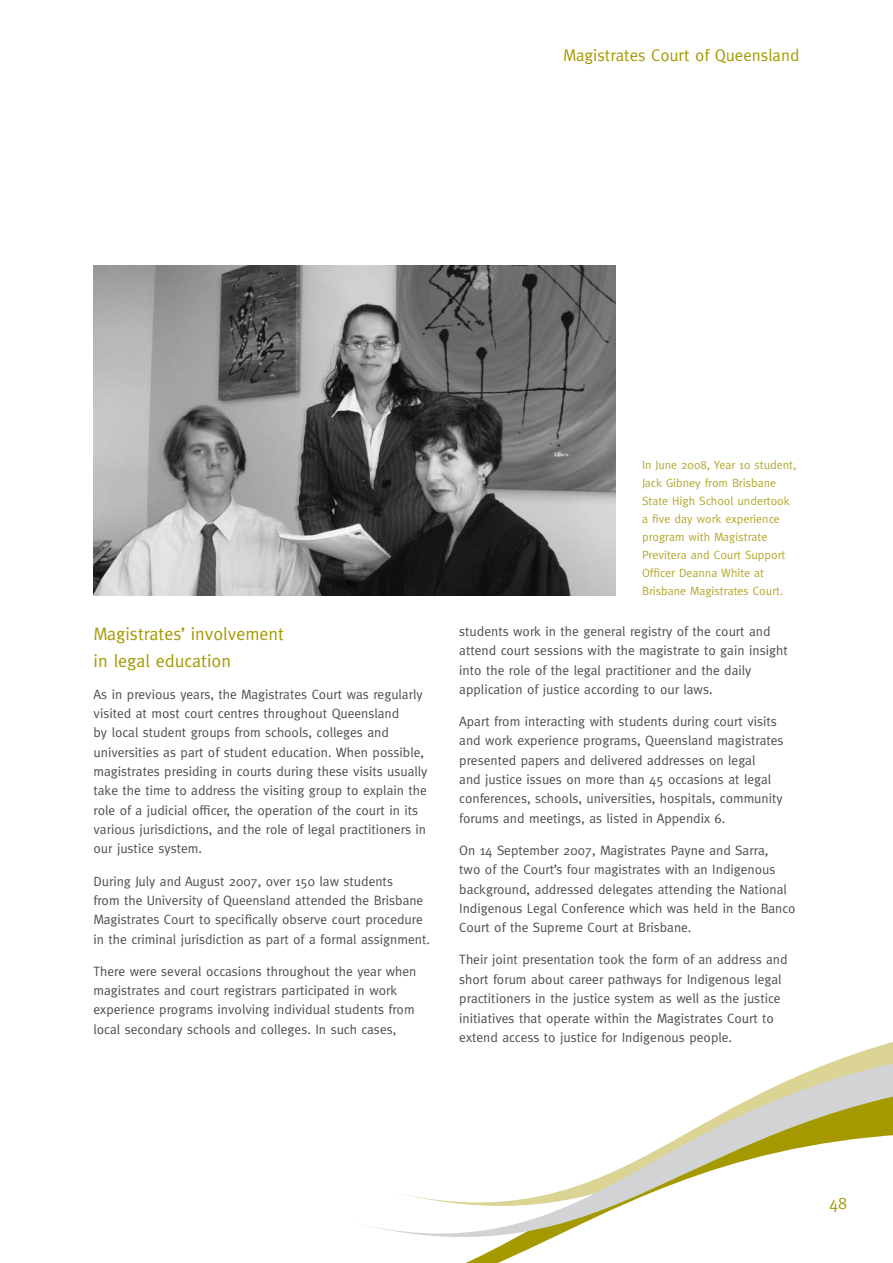
<style>
.page{position:relative;width:893px;height:1263px;background:#fff}
.page>*{position:absolute;margin:0;border:0;box-sizing:border-box;transform-origin:0 0}
.t1{font:18px/27px "Meta";color:#a49a00}
.t2{font:16.8px "Meta";color:#a49a00}
.t3{font:13.5px/19.4px "Meta";color:#4d4d4f}
.t4{font:12px/18px "Meta";color:#b3a82d}
</style>
<div class="page">
<svg style="left:370px;top:1042px;width:523px;height:221px"></svg>
<img style="left:94px;top:266px;width:522px;height:329px">
<p class="t2" style="left:563px;top:45px;width:238px">Magistrates Court of Queensland</p>
<h1 class="t1" style="left:94px;top:619px;width:192px">Magistrates’ involvement in legal education</h1>
<p class="t3" style="left:94px;top:684px;width:335px">As in previous years, the Magistrates Court was regularly visited at most court centres throughout Queensland<br>by local student groups from schools, colleges and universities as part of student education. When possible, magistrates presiding in courts during these visits usually take the time to address the visiting group to explain the role of a judicial officer, the operation of the court in its various jurisdictions, and the role of legal practitioners in our justice system.</p>
<p class="t3" style="left:94px;top:871px;width:338px">During July and August 2007, over 150 law students<br>from the University of Queensland attended the Brisbane Magistrates Court to specifically observe court procedure in the criminal jurisdiction as part of a formal assignment.</p>
<p class="t3" style="left:94px;top:961px;width:324px">There were several occasions throughout the year when magistrates and court registrars participated in work experience programs involving individual students from local secondary schools and colleges. In such cases,</p>
<p class="t4" style="left:642px;top:456px;width:156px">In June 2008, Year 10 student,<br>Jack Gibney from Brisbane<br>State High School undertook a five day work experience program with Magistrate<br>Previtera and Court Support<br>Officer Deanna White at<br>Brisbane Magistrates Court.</p>
<p class="t3" style="left:459px;top:621px;width:330px">students work in the general registry of the court and attend court sessions with the magistrate to gain insight into the role of the legal practitioner and the daily application of justice according to our laws.</p>
<p class="t3" style="left:459px;top:711px;width:326px">Apart from interacting with students during court visits and work experience programs, Queensland magistrates presented papers and delivered addresses on legal<br>and justice issues on more than 45 occasions at legal conferences, schools, universities, hospitals, community forums and meetings, as listed in Appendix 6.</p>
<p class="t3" style="left:459px;top:840px;width:338px">On 14 September 2007, Magistrates Payne and Sarra,<br>two of the Court’s four magistrates with an Indigenous background, addressed delegates attending the National Indigenous Legal Conference which was held in the Banco Court of the Supreme Court at Brisbane.</p>
<p class="t3" style="left:459px;top:950px;width:330px">Their joint presentation took the form of an address and short forum about career pathways for Indigenous legal practitioners in the justice system as well as the justice initiatives that operate within the Magistrates Court to extend access to justice for Indigenous people.</p>
<p class="t2" style="left:829px;top:1194px;width:20px">48</p>
</div>
